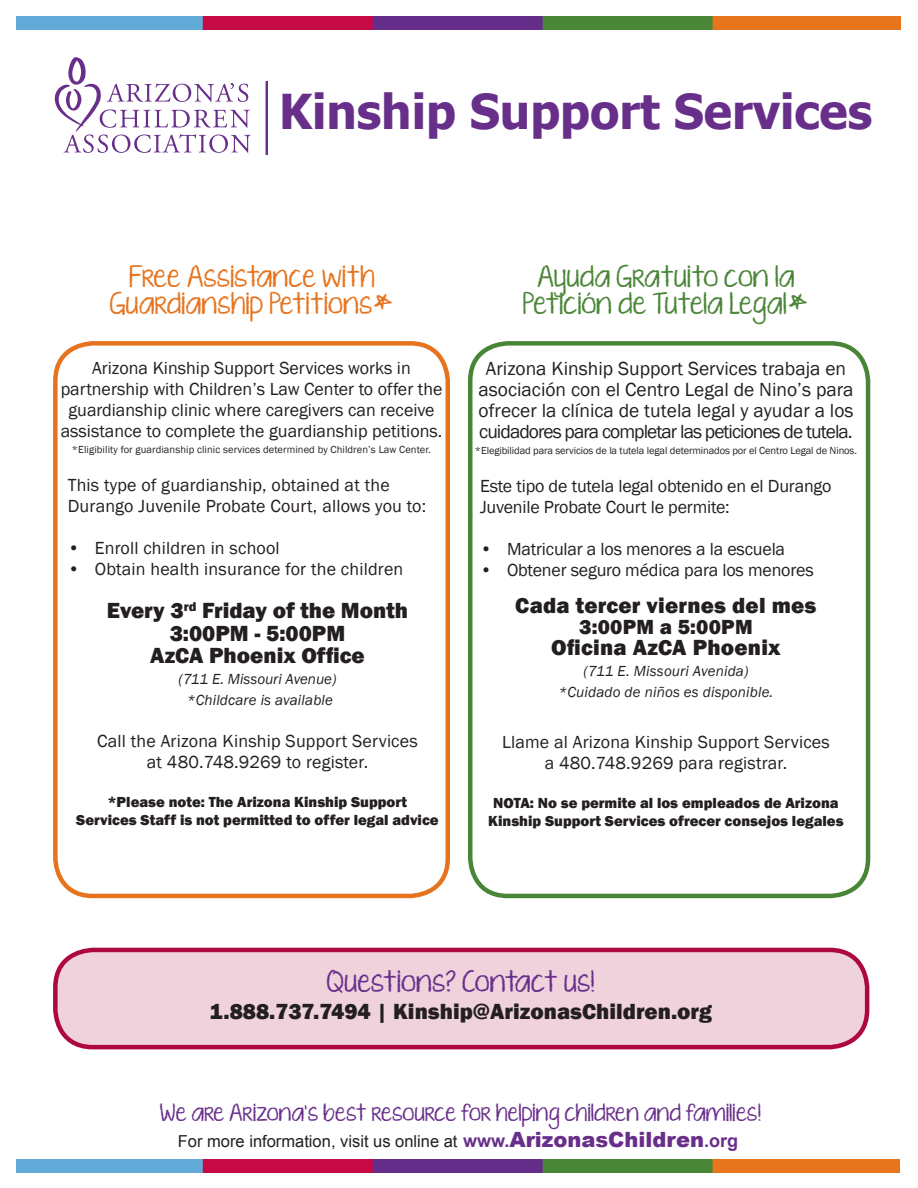
<style>
.page{position:relative;width:918px;height:1188px;background:#fff}
.page>*{position:absolute;margin:0;border:0;box-sizing:border-box;transform-origin:0 0}
.t1{font:700 48px "Tahoma";color:#672e8a}
.t2{font:800 22.5px/22.5px "Franklin Gothic";color:#241f1f;text-align:center}
.t3{font:22.5px/27px "KG Ten Thousand Reasons";letter-spacing:.01em;color:#e6741e;text-align:center}
.t4{font:22.5px/27px "KG Ten Thousand Reasons";color:#498537;text-align:center}
.t5{font:22.5px "KG Ten Thousand Reasons";color:#672e8a}
.t6{font:800 21px "Franklin Gothic";letter-spacing:.01em;color:#241f1f}
.t7{font:19.5px/21px "Franklin Gothic";color:#241f1f;text-align:center}
.t8{font:18px/21px "Franklin Gothic";color:#241f1f;text-align:center}
.t9{font:18px "KG Ten Thousand Reasons";color:#682e8a}
.t10{font:16.5px "Arial";color:#241f1f}
.t11{font:800 15px/18px "Franklin Gothic";color:#241f1f;text-align:center}
.t12{font:italic 15px/21px "Franklin Gothic";letter-spacing:.01em;color:#241f1f;text-align:center}
.t13{font:10.5px "Franklin Gothic";letter-spacing:-.01em;color:#241f1f}
.t14{font:10.5px "Franklin Gothic";letter-spacing:.01em;color:#241f1f}
.s1{font-weight:700;font-size:18px;color:#682e8a}
.s2{font-weight:900;font-size:21px;color:#682e8a}
</style>
<div class="page">
<img style="left:16px;top:1160px;width:884px;height:12px">
<img style="left:17px;top:16px;width:884px;height:13px">
<hr style="left:266px;top:81px;width:2px;height:74px;background:#672e8a">
<svg style="left:55px;top:57px;width:196px;height:96px"></svg>
<div style="left:53px;top:341px;width:397px;height:557px;border:4px solid #e6741e;border-radius:38px"></div>
<div style="left:468px;top:341px;width:402px;height:557px;border:4px solid #498537;border-radius:38px"></div>
<div style="left:55px;top:950px;width:812px;height:97px;background:#f0d2dc;border-radius:38px"></div>
<div style="left:53px;top:948px;width:816px;height:101px;border:4px solid #ad0841;border-radius:38px"></div>
<h1 class="t1" style="left:279px;top:78px;width:595px">Kinship Support Services</h1>
<p class="t3" style="left:110px;top:265px;width:286px">Free Assistance with<br>Guardianship Petitions*</p>
<p class="t4" style="left:523px;top:265px;width:288px">Ayuda Gratuito con la<br>Petición de Tutela Legal*</p>
<p class="t8" style="left:61px;top:358px;width:383px">Arizona Kinship Support Services works in partnership with Children’s Law Center to offer the guardianship clinic where caregivers can receive assistance to complete the guardianship petitions.</p>
<p class="t14" style="left:72px;top:443px;width:361px">*Eligibility for guardianship clinic services determined by Children’s Law Center.</p>
<p class="t8" style="left:68px;top:475px;width:360px;text-align:left">This type of guardianship, obtained at the<br>Durango Juvenile Probate Court, allows you to:</p>
<p class="t8" style="left:68px;top:538px;width:213px">• Enroll children in school</p>
<p class="t8" style="left:68px;top:559px;width:337px">• Obtain health insurance for the children</p>
<p class="t2" style="left:107px;top:599px;width:303px">Every 3<sup>rd</sup> Friday of the Month<br>3:00PM - 5:00PM<br>AzCA Phoenix Office</p>
<p class="t12" style="left:179px;top:669px;width:159px">(711 E. Missouri Avenue) *Childcare is available</p>
<p class="t8" style="left:97px;top:731px;width:322px">Call the Arizona Kinship Support Services at 480.748.9269 to register.</p>
<p class="t11" style="left:76px;top:793px;width:364px">*Please note: The Arizona Kinship Support<br>Services Staff is not permitted to offer legal advice</p>
<p class="t7" style="left:479px;top:358px;width:376px">Arizona Kinship Support Services trabaja en asociación con el Centro Legal de Nino’s para ofrecer la clínica de tutela legal y ayudar a los cuidadores para completar las peticiones de tutela.</p>
<p class="t13" style="left:475px;top:444px;width:383px">*Elegibilidad para servicios de la tutela legal determinados por el Centro Legal de Ninos.</p>
<p class="t8" style="left:480px;top:476px;width:353px;text-align:left">Este tipo de tutela legal obtenido en el Durango<br>Juvenile Probate Court le permite:</p>
<p class="t8" style="left:480px;top:539px;width:307px">• Matricular a los menores a la escuela</p>
<p class="t8" style="left:480px;top:560px;width:335px">• Obtener seguro médica para los menores</p>
<p class="t2" style="left:515px;top:595px;width:303px">Cada tercer viernes del mes</p>
<p class="t6" style="left:579px;top:614px;width:175px">3:00PM a 5:00PM</p>
<p class="t2" style="left:551px;top:637px;width:231px">Oficina AzCA Phoenix</p>
<p class="t12" style="left:559px;top:661px;width:216px">(711 E. Missouri Avenida) *Cuidado de niños es disponible.</p>
<p class="t8" style="left:502px;top:732px;width:329px">Llame al Arizona Kinship Support Services a 480.748.9269 para registrar.</p>
<p class="t11" style="left:488px;top:794px;width:357px">NOTA: No se permite al los empleados de Arizona<br>Kinship Support Services ofrecer consejos legales</p>
<p class="t5" style="left:327px;top:965px;width:269px">Questions? Contact us!</p>
<p class="t2" style="left:210px;top:1000px;width:504px">1.888.737.7494 | Kinship@ArizonasChildren.org</p>
<p class="t9" style="left:160px;top:1100px;width:602px">We are Arizona’s best resource for helping children and families!</p>
<p class="t10" style="left:178px;top:1131px;width:562px">For more information, visit us online at <span class="s1">www.</span><span class="s2">ArizonasChildren</span><span class="s1">.org</span></p>
</div>
